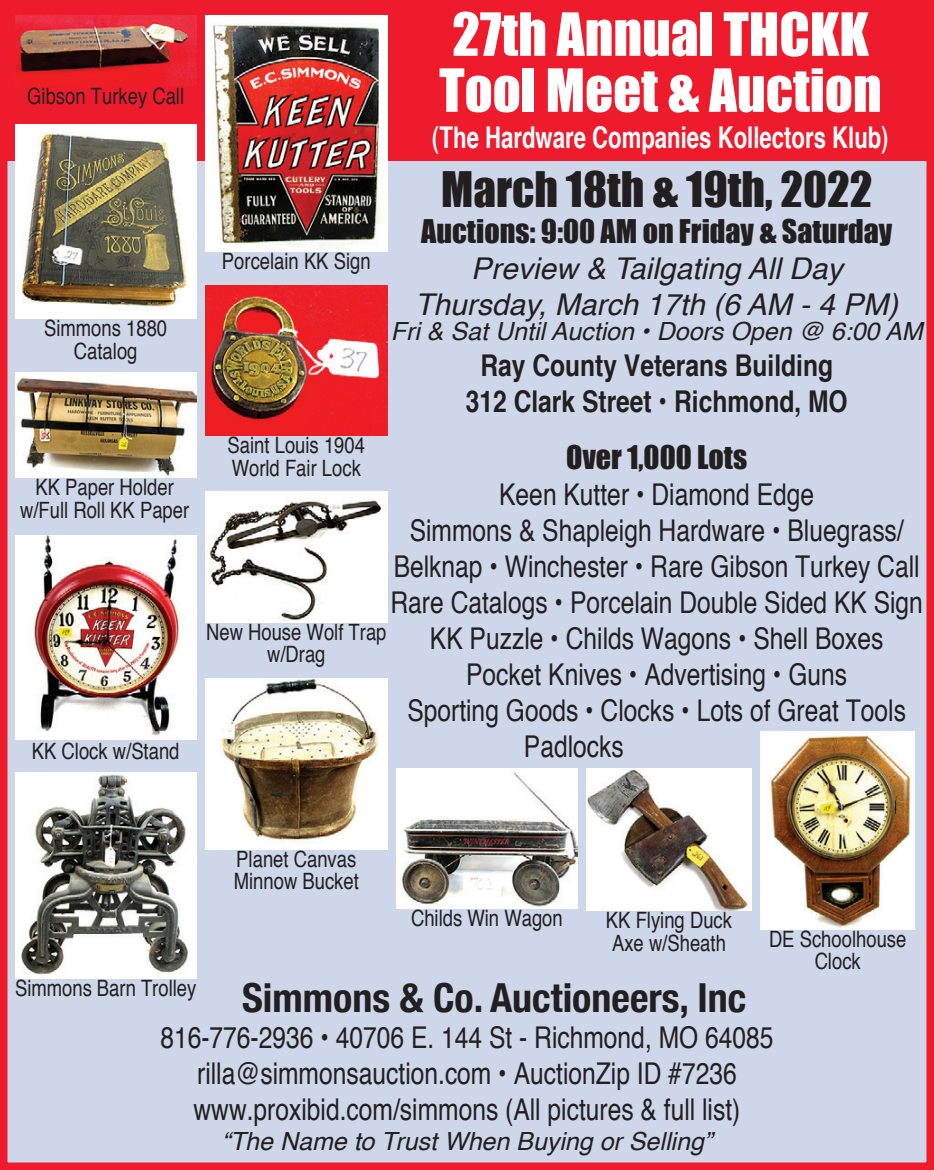
<style>
.page{position:relative;width:934px;height:1170px;background:#fff}
.page>*{position:absolute;margin:0;border:0;box-sizing:border-box;transform-origin:0 0}
.t1{font:55px/56px "Impact";color:#fff}
.t2{font:45px "Impact";color:#231f20}
.t3{font:700 condensed 40px "Helvetica Neue";color:#231f20}
.t4{font:condensed 30px/36px "Helvetica";color:#231f20;text-align:center}
.t5{font:italic 30px/36px "Helvetica";color:#231f20;text-align:center}
.t6{font:700 condensed 30px/36px "Helvetica";color:#231f20;text-align:center}
.t7{font:30px "Impact";color:#231f20}
.t8{font:700 condensed 30px "Helvetica";color:#fff;scale:.9 1}
.t9{font:italic 25px "Helvetica";color:#231f20}
.t10{font:condensed 22.5px/22.5px "Helvetica";color:#231f20;text-align:center}
</style>
<div class="page">
<div style="left:4px;top:4px;width:926px;height:1162px;background:#ced7e9"></div>
<div style="left:0;top:0;width:934px;height:1170px;border:8px solid #ee1b2c"></div>
<div style="left:0;top:0;width:934px;height:160px;background:#ee1b2c"></div>
<img style="left:15px;top:15px;width:181px;height:71px">
<img style="left:206px;top:15px;width:181px;height:237px">
<img style="left:15px;top:124px;width:181px;height:195px">
<img style="left:206px;top:286px;width:181px;height:150px">
<img style="left:15px;top:373px;width:181px;height:105px">
<img style="left:206px;top:491px;width:181px;height:132px">
<img style="left:15px;top:536px;width:181px;height:203px">
<img style="left:15px;top:772px;width:181px;height:207px">
<img style="left:206px;top:678px;width:181px;height:171px">
<img style="left:396px;top:768px;width:181px;height:141px">
<img style="left:761px;top:731px;width:153px;height:198px">
<img style="left:587px;top:768px;width:164px;height:143px">
<p class="t10" style="left:27px;top:85px;width:158px">Gibson Turkey Call</p>
<p class="t10" style="left:44px;top:316px;width:125px">Simmons 1880<br>Catalog</p>
<p class="t10" style="left:20px;top:475px;width:171px">KK Paper Holder w/Full Roll KK Paper</p>
<p class="t10" style="left:32px;top:740px;width:149px">KK Clock w/Stand</p>
<h1 class="t1" style="left:439px;top:5px;width:444px">27th Annual THCKK<br>Tool Meet &amp; Auction</h1>
<p class="t8" style="left:432px;top:118px;width:509px">(The Hardware Companies Kollectors Klub)</p>
<h2 class="t2" style="left:441px;top:154px;width:433px">March 18th &amp; 19th, 2022</h2>
<p class="t7" style="left:421px;top:208px;width:472px">Auctions: 9:00 AM on Friday &amp; Saturday</p>
<p class="t5" style="left:415px;top:251px;width:484px">Preview &amp; Tailgating All Day<br>Thursday, March 17th (6 AM - 4 PM)</p>
<p class="t9" style="left:391px;top:312px;width:533px">Fri &amp; Sat Until Auction • Doors Open @ 6:00 AM</p>
<p class="t6" style="left:466px;top:347px;width:383px">Ray County Veterans Building<br>312 Clark Street • Richmond, MO</p>
<p class="t7" style="left:566px;top:434px;width:182px">Over 1,000 Lots</p>
<p class="t4" style="left:499px;top:476px;width:316px">Keen Kutter • Diamond Edge</p>
<p class="t4" style="left:410px;top:512px;width:495px">Simmons &amp; Shapleigh Hardware • Bluegrass/</p>
<p class="t4" style="left:394px;top:548px;width:527px">Belknap • Winchester • Rare Gibson Turkey Call</p>
<p class="t4" style="left:390px;top:584px;width:534px">Rare Catalogs • Porcelain Double Sided KK Sign</p>
<p class="t4" style="left:430px;top:620px;width:455px">KK Puzzle • Childs Wagons • Shell Boxes</p>
<p class="t4" style="left:466px;top:656px;width:382px">Pocket Knives • Advertising • Guns</p>
<p class="t4" style="left:407px;top:692px;width:500px">Sporting Goods • Clocks • Lots of Great Tools</p>
<p class="t4" style="left:524px;top:728px;width:101px">Padlocks</p>
<p class="t10" style="left:222px;top:250px;width:150px">Porcelain KK Sign</p>
<p class="t10" style="left:228px;top:433px;width:139px;text-align:left">Saint Louis 1904<br>World Fair Lock</p>
<p class="t10" style="left:206px;top:620px;width:182px">New House Wolf Trap w/Drag</p>
<p class="t10" style="left:234px;top:847px;width:127px;text-align:left">Planet Canvas<br>Minnow Bucket</p>
<p class="t10" style="left:411px;top:907px;width:153px">Childs Win Wagon</p>
<p class="t10" style="left:606px;top:909px;width:128px;text-align:left">KK Flying Duck<br>Axe w/Sheath</p>
<p class="t10" style="left:769px;top:927px;width:139px">DE Schoolhouse<br>Clock</p>
<p class="t10" style="left:15px;top:976px;width:183px">Simmons Barn Trolley</p>
<h3 class="t3" style="left:242px;top:964px;width:505px">Simmons &amp; Co. Auctioneers, Inc</h3>
<p class="t4" style="left:160px;top:1018px;width:615px">816-776-2936 • 40706 E. 144 St - Richmond, MO 64085 rilla@simmonsauction.com • AuctionZip ID #7236 www.proxibid.com/simmons (All pictures &amp; full list)</p>
<p class="t9" style="left:222px;top:1121px;width:492px">“The Name to Trust When Buying or Selling”</p>
</div>
